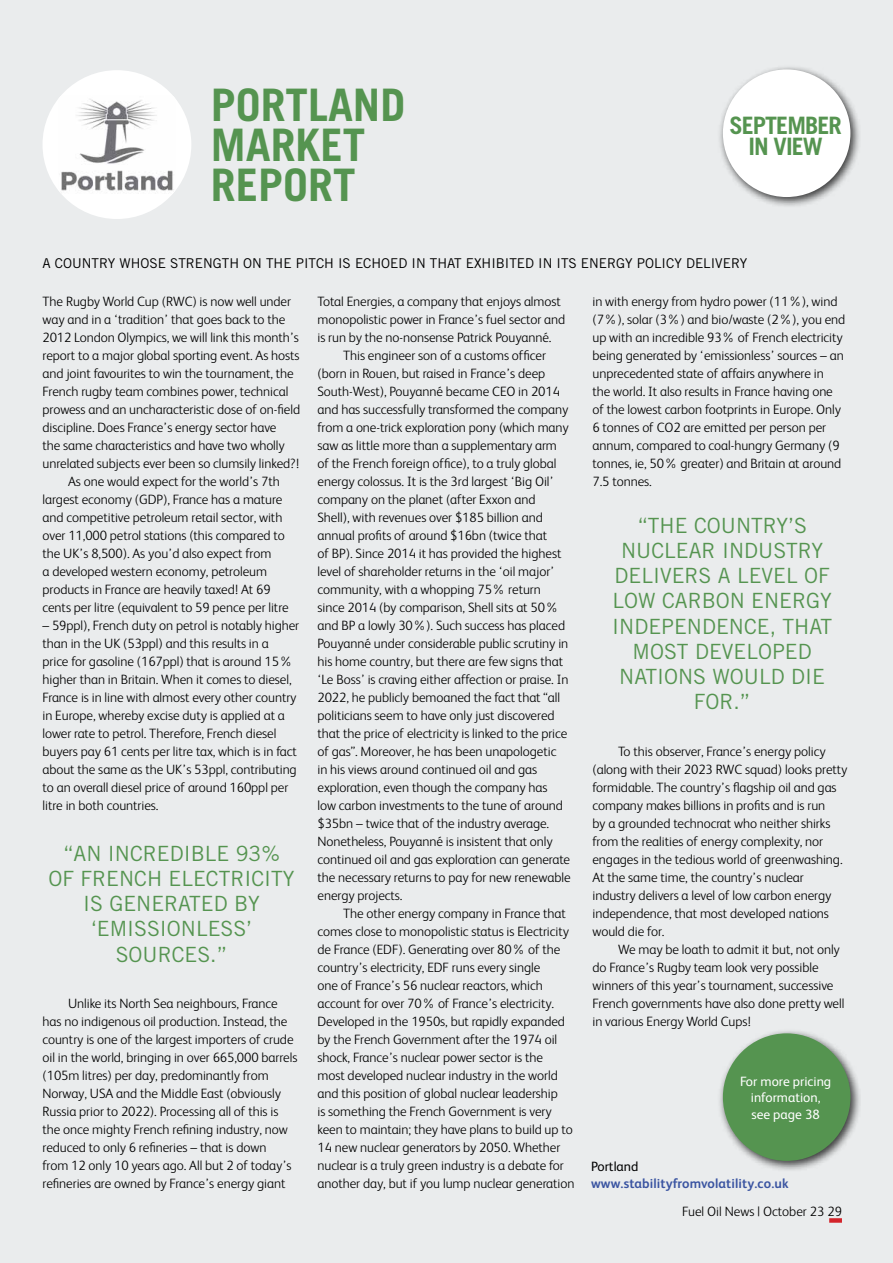
<style>
.page{position:relative;width:893px;height:1263px;background:#eaeced}
.page>*{position:absolute;margin:0;border:0;box-sizing:border-box;transform-origin:0 0}
.t1{font:700 44.85px/39.8px "Trade Gothic LT Std";color:#559450}
.t2{font:700 24px/21px "Trade Gothic LT Std";letter-spacing:-.04em;color:#559450;text-align:center}
.t3{font:21px/25.2px "Trade Gothic LT Std";color:#559450;text-align:center}
.t4{font:300 13.5px/18px "FS Albert";letter-spacing:-.005em;color:#000}
.t5{font:13.5px "Trade Gothic LT Std";color:#000}
.t6{font:13.5px/16.2px "FS Albert";color:#fff;text-align:center}
.t7{font:700 13.5px "FS Albert";letter-spacing:.01em;color:#3a54a1}
.t8{font:13.5px "FS Albert";color:#000}
</style>
<div class="page">
<div style="left:829px;top:1218px;width:13px;height:5px;background:#d3232a"></div>
<div style="left:718px;top:1028px;width:143px;height:144px;background:#000;opacity:.75"></div>
<div style="left:723px;top:1033px;width:127px;height:128px;background:#559450;border-radius:50%"></div>
<div style="left:718px;top:64px;width:143px;height:144px;background:#000;opacity:.75"></div>
<div style="left:723px;top:69px;width:127px;height:128px;background:#fff;border-radius:50%"></div>
<div style="left:43px;top:70px;width:148px;height:149px;background:#fff;border-radius:50%"></div>
<img style="left:59px;top:97px;width:116px;height:95px">
<h1 class="t1" style="left:211px;top:85px;width:196px">PORTLAND<br>MARKET<br>REPORT</h1>
<h2 class="t2" style="left:729px;top:115px;width:114px">SEPTEMBER<br>IN VIEW</h2>
<p class="t5" style="left:43px;top:255px;width:706px">A COUNTRY WHOSE STRENGTH ON THE PITCH IS ECHOED IN THAT EXHIBITED IN ITS ENERGY POLICY DELIVERY</p>
<p class="t4" style="left:43px;top:292px;width:250px">The Rugby World Cup (RWC) is now well under</p>
<p class="t4" style="left:43px;top:310px;width:244px">way and in a ‘tradition’ that goes back to the</p>
<p class="t4" style="left:43px;top:328px;width:258px">2012 London Olympics, we will link this month’s</p>
<p class="t4" style="left:43px;top:346px;width:259px">report to a major global sporting event. As hosts</p>
<p class="t4" style="left:43px;top:364px;width:253px">and joint favourites to win the tournament, the</p>
<p class="t4" style="left:43px;top:382px;width:247px">French rugby team combines power, technical</p>
<p class="t4" style="left:43px;top:400px;width:259px">prowess and an uncharacteristic dose of on-field</p>
<p class="t4" style="left:43px;top:418px;width:235px">discipline. Does France’s energy sector have</p>
<p class="t4" style="left:43px;top:436px;width:244px">the same characteristics and have two wholly</p>
<p class="t4" style="left:43px;top:454px;width:258px">unrelated subjects ever been so clumsily linked?!</p>
<p class="t4" style="left:68px;top:472px;width:213px">As one would expect for the world’s 7th</p>
<p class="t4" style="left:43px;top:490px;width:241px">largest economy (GDP), France has a mature</p>
<p class="t4" style="left:43px;top:508px;width:241px">and competitive petroleum retail sector, with</p>
<p class="t4" style="left:43px;top:526px;width:244px">over 11,000 petrol stations (this compared to</p>
<p class="t4" style="left:43px;top:544px;width:230px">the UK’s 8,500). As you’d also expect from</p>
<p class="t4" style="left:43px;top:562px;width:226px">a developed western economy, petroleum</p>
<p class="t4" style="left:43px;top:580px;width:230px">products in France are heavily taxed! At 69</p>
<p class="t4" style="left:43px;top:598px;width:248px">cents per litre (equivalent to 59 pence per litre</p>
<p class="t4" style="left:43px;top:616px;width:258px">– 59ppl), French duty on petrol is notably higher than in the UK (53ppl) and this results in a<br>price for gasoline (167ppl) that is around 15% higher than in Britain. When it comes to diesel, France is in line with almost every other country in Europe, whereby excise duty is applied at a lower rate to petrol. Therefore, French diesel buyers pay 61 cents per litre tax, which is in fact about the same as the UK’s 53ppl, contributing to an overall diesel price of around 160ppl per litre in both countries.</p>
<h3 class="t3" style="left:48px;top:840px;width:248px">“AN INCREDIBLE 93%<br>OF FRENCH ELECTRICITY<br>IS GENERATED BY ‘EMISSIONLESS’<br>SOURCES.”</h3>
<p class="t4" style="left:43px;top:994px;width:256px;text-indent:26px">Unlike its North Sea neighbours, France has no indigenous oil production. Instead, the country is one of the largest importers of crude oil in the world, bringing in over 665,000 barrels (105m litres) per day, predominantly from Norway, USA and the Middle East (obviously Russia prior to 2022). Processing all of this is the once mighty French refining industry, now reduced to only 6 refineries – that is down<br>from 12 only 10 years ago. All but 2 of today’s refineries are owned by France’s energy giant</p>
<p class="t4" style="left:317px;top:292px;width:249px">Total Energies, a company that enjoys almost monopolistic power in France’s fuel sector and is run by the no-nonsense Patrick Pouyanné.</p>
<p class="t4" style="left:317px;top:346px;width:255px;text-indent:26px">This engineer son of a customs officer (born in Rouen, but raised in France’s deep South-West), Pouyanné became CEO in 2014 and has successfully transformed the company from a one-trick exploration pony (which many saw as little more than a supplementary arm of the French foreign office), to a truly global energy colossus. It is the 3rd largest ‘Big Oil’ company on the planet (after Exxon and Shell), with revenues over $185 billion and annual profits of around $16bn (twice that<br>of BP). Since 2014 it has provided the highest level of shareholder returns in the ‘oil major’ community, with a whopping 75% return since 2014 (by comparison, Shell sits at 50% and BP a lowly 30%). Such success has placed Pouyanné under considerable public scrutiny in his home country, but there are few signs that ‘Le Boss’ is craving either affection or praise. In 2022, he publicly bemoaned the fact that “all politicians seem to have only just discovered that the price of electricity is linked to the price of gas”. Moreover, he has been unapologetic<br>in his views around continued oil and gas exploration, even though the company has<br>low carbon investments to the tune of around $35bn – twice that of the industry average.<br>Nonetheless, Pouyanné is insistent that only continued oil and gas exploration can generate the necessary returns to pay for new renewable energy projects.</p>
<p class="t4" style="left:317px;top:903px;width:258px;text-indent:26px">The other energy company in France that comes close to monopolistic status is Electricity de France (EDF). Generating over 80% of the country’s electricity, EDF runs every single<br>one of France’s 56 nuclear reactors, which account for over 70% of France’s electricity.<br>Developed in the 1950s, but rapidly expanded by the French Government after the 1974 oil shock, France’s nuclear power sector is the<br>most developed nuclear industry in the world and this position of global nuclear leadership<br>is something the French Government is very keen to maintain; they have plans to build up to 14 new nuclear generators by 2050. Whether nuclear is a truly green industry is a debate for another day, but if you lump nuclear generation</p>
<p class="t4" style="left:592px;top:291px;width:254px">in with energy from hydro power (11%), wind (7%), solar (3%) and bio/waste (2%), you end up with an incredible 93% of French electricity being generated by ‘emissionless’ sources – an unprecedented state of affairs anywhere in<br>the world. It also results in France having one of the lowest carbon footprints in Europe. Only 6 tonnes of CO2 are emitted per person per annum, compared to coal-hungry Germany (9 tonnes, ie, 50% greater) and Britain at around 7.5 tonnes.</p>
<h3 class="t3" style="left:612px;top:512px;width:221px">“THE COUNTRY’S<br>NUCLEAR INDUSTRY<br>DELIVERS A LEVEL OF<br>LOW CARBON ENERGY<br>INDEPENDENCE, THAT<br>MOST DEVELOPED<br>NATIONS WOULD DIE<br>FOR.”</h3>
<p class="t4" style="left:592px;top:741px;width:257px;text-indent:26px">To this observer, France’s energy policy (along with their 2023 RWC squad) looks pretty formidable. The country’s flagship oil and gas company makes billions in profits and is run<br>by a grounded technocrat who neither shirks from the realities of energy complexity, nor engages in the tedious world of greenwashing.<br>At the same time, the country’s nuclear industry delivers a level of low carbon energy independence, that most developed nations would die for.</p>
<p class="t4" style="left:592px;top:939px;width:253px;text-indent:26px">We may be loath to admit it but, not only do France’s Rugby team look very possible winners of this year’s tournament, successive French governments have also done pretty well in various Energy World Cups!</p>
<p class="t6" style="left:740px;top:1073px;width:93px">For more pricing information, see page 38</p>
<p class="t8" style="left:591px;top:1157px;width:49px">Portland</p>
<p class="t7" style="left:591px;top:1174px;width:199px">www.stabilityfromvolatility.co.uk</p>
<p class="t4" style="left:682px;top:1202px;width:161px">Fuel Oil News | October 23 29</p>
</div>
